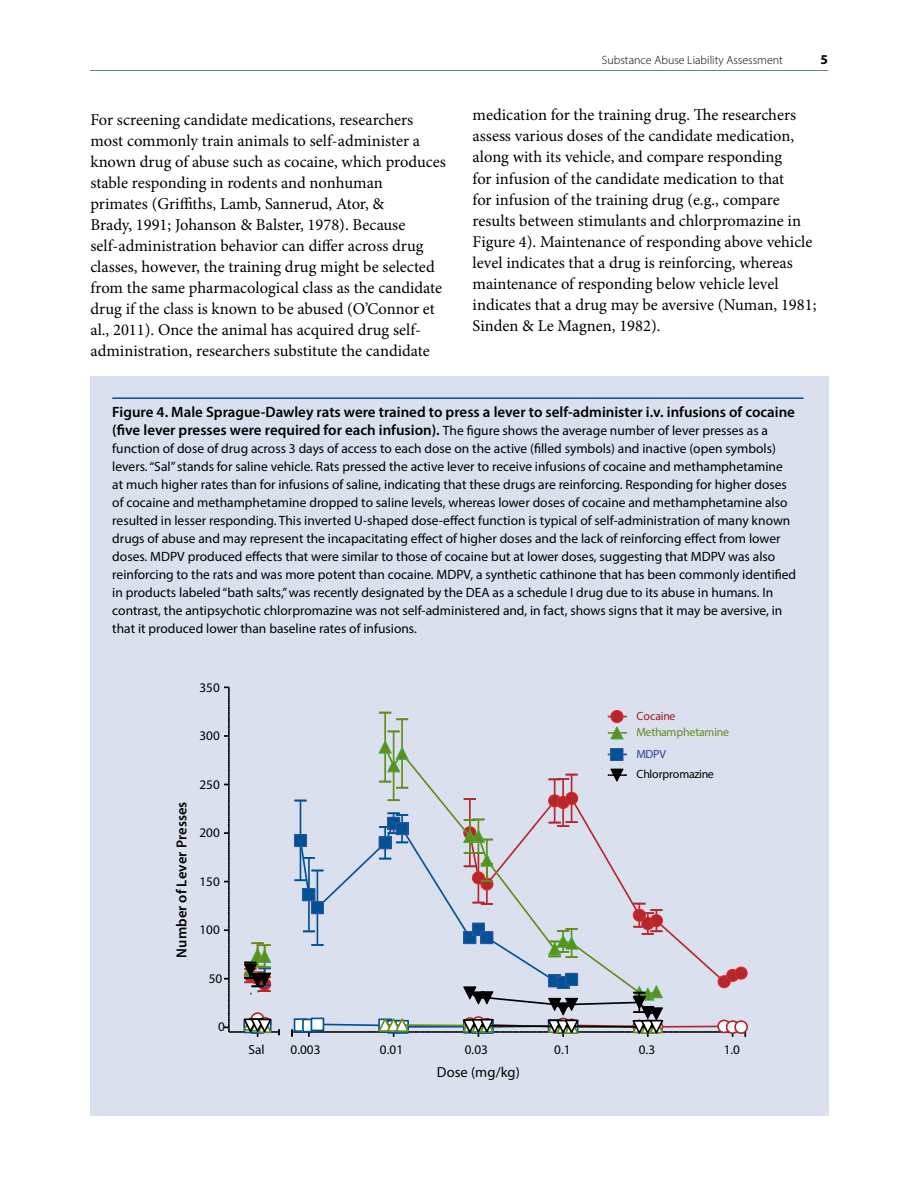
<style>
.page{position:relative;width:918px;height:1188px;background:#fff}
.page>*{position:absolute;margin:0;border:0;box-sizing:border-box;transform-origin:0 0}
.t1{font:16.5px/21px "Minion Pro";color:#000}
.t2{font:600 15px "Myriad Pro";color:#000}
.t3{font:600 14.55px "Myriad Pro";letter-spacing:.005em;color:#000}
.t4{font:14.55px "Myriad Pro";letter-spacing:.005em;color:#000}
.t5{font:13.5px/18px "Myriad Pro";color:#000}
.t6{font:700 13.5px "Myriad Pro";color:#000}
.t7{font:13.2px "Myriad Pro";letter-spacing:.005em;color:#000}
.t8{font:300 12px "Myriad Pro";color:#000}
.t9{font:11.85px "Myriad Pro";letter-spacing:-.02em;color:#648c1a}
.t10{font:11.85px "Myriad Pro";letter-spacing:-.02em;color:#000}
.t11{font:11.85px "Myriad Pro";letter-spacing:-.01em;color:#9f1c20}
.t12{font:11.85px "Myriad Pro";color:#30419a}
.s1{font-weight:600;font-size:15px}
</style>
<div class="page">
<hr style="left:90px;top:70px;width:738px;height:1px;background:#6082b6">
<div style="left:90px;top:377px;width:739px;height:739px;background:#dbe0ee"></div>
<hr style="left:112px;top:397px;width:692px;height:2px;background:#005295">
<div style="left:735px;top:967px;width:12px;height:12px;border:1px solid #ed2224;border-radius:50%"></div>
<div style="left:734px;top:1020px;width:14px;height:14px;border:2px solid #b3282d;border-radius:50%"></div>
<hr style="left:384px;top:713px;width:2px;height:69px;background:#648c1a">
<hr style="left:401px;top:719px;width:2px;height:69px;background:#648c1a">
<svg style="left:379px;top:712px;width:29px;height:8px"></svg>
<svg style="left:224px;top:687px;width:56px;height:350px"></svg>
<svg style="left:291px;top:727px;width:455px;height:310px"></svg>
<div style="left:611px;top:710px;width:12px;height:13px;background:#b3282d;border-radius:50%"></div>
<div style="left:611px;top:710px;width:12px;height:13px;border:1px solid #ed2224;border-radius:50%"></div>
<p class="t8" style="left:602px;top:53px;width:183px">Substance Abuse Liability Assessment</p>
<p class="t6" style="left:821px;top:51px;width:9px">5</p>
<p class="t1" style="left:90px;top:109px;width:357px">For screening candidate medications, researchers most commonly train animals to self-administer a known drug of abuse such as cocaine, which produces stable responding in rodents and nonhuman<br>primates (Griffiths, Lamb, Sannerud, Ator, &amp;<br>Brady, 1991; Johanson &amp; Balster, 1978). Because self-administration behavior can differ across drug classes, however, the training drug might be selected from the same pharmacological class as the candidate drug if the class is known to be abused (O’Connor et al., 2011). Once the animal has acquired drug self&shy;administration, researchers substitute the candidate</p>
<p class="t1" style="left:473px;top:105px;width:345px">medication for the training drug. The researchers assess various doses of the candidate medication, along with its vehicle, and compare responding<br>for infusion of the candidate medication to that<br>for infusion of the training drug (e.g., compare results between stimulants and chlorpromazine in Figure 4). Maintenance of responding above vehicle level indicates that a drug is reinforcing, whereas maintenance of responding below vehicle level indicates that a drug may be aversive (Numan, 1981; Sinden &amp; Le Magnen, 1982).</p>
<p class="t2" style="left:112px;top:402px;width:684px">Figure 4. Male Sprague-Dawley rats were trained to press a lever to self-administer i.v. infusions of cocaine</p>
<p class="t5" style="left:112px;top:421px;width:685px"><span class="s1">(five lever presses were required for each infusion).</span> The figure shows the average number of lever presses as a function of dose of drug across 3 days of access to each dose on the active (filled symbols) and inactive (open symbols) levers. “Sal” stands for saline vehicle. Rats pressed the active lever to receive infusions of cocaine and methamphetamine at much higher rates than for infusions of saline, indicating that these drugs are reinforcing. Responding for higher doses of cocaine and methamphetamine dropped to saline levels, whereas lower doses of cocaine and methamphetamine also resulted in lesser responding. This inverted U-shaped dose-effect function is typical of self-administration of many known drugs of abuse and may represent the incapacitating effect of higher doses and the lack of reinforcing effect from lower doses. MDPV produced effects that were similar to those of cocaine but at lower doses, suggesting that MDPV was also reinforcing to the rats and was more potent than cocaine. MDPV, a synthetic cathinone that has been commonly identified in products labeled “bath salts,” was recently designated by the DEA as a schedule I drug due to its abuse in humans. In contrast, the antipsychotic chlorpromazine was not self-administered and, in fact, shows signs that it may be aversive, in that it produced lower than baseline rates of infusions.</p>
<p class="t7" style="left:199px;top:679px;width:22px">350</p>
<p class="t7" style="left:199px;top:728px;width:22px">300</p>
<p class="t3" style="left:172px;top:958px;width:158px;rotate:-90deg">Number of Lever Presses</p>
<p class="t7" style="left:199px;top:776px;width:22px">250</p>
<p class="t7" style="left:199px;top:825px;width:22px">200</p>
<p class="t7" style="left:199px;top:873px;width:22px">150</p>
<p class="t7" style="left:199px;top:922px;width:22px">100</p>
<p class="t7" style="left:209px;top:970px;width:15px">50</p>
<p class="t7" style="left:218px;top:1019px;width:8px">0</p>
<p class="t11" style="left:636px;top:709px;width:41px">Cocaine</p>
<p class="t9" style="left:636px;top:725px;width:94px">Methamphetamine</p>
<p class="t10" style="left:636px;top:767px;width:79px">Chlorpromazine</p>
<p class="t12" style="left:636px;top:747px;width:31px">MDPV</p>
<p class="t7" style="left:249px;top:1041px;width:18px">Sal</p>
<p class="t7" style="left:290px;top:1041px;width:32px">0.003</p>
<p class="t7" style="left:380px;top:1041px;width:25px">0.01</p>
<p class="t7" style="left:465px;top:1041px;width:25px">0.03</p>
<p class="t7" style="left:554px;top:1041px;width:18px">0.1</p>
<p class="t7" style="left:639px;top:1041px;width:18px">0.3</p>
<p class="t7" style="left:724px;top:1041px;width:18px">1.0</p>
<p class="t4" style="left:437px;top:1063px;width:84px">Dose (mg/kg)</p>
</div>
